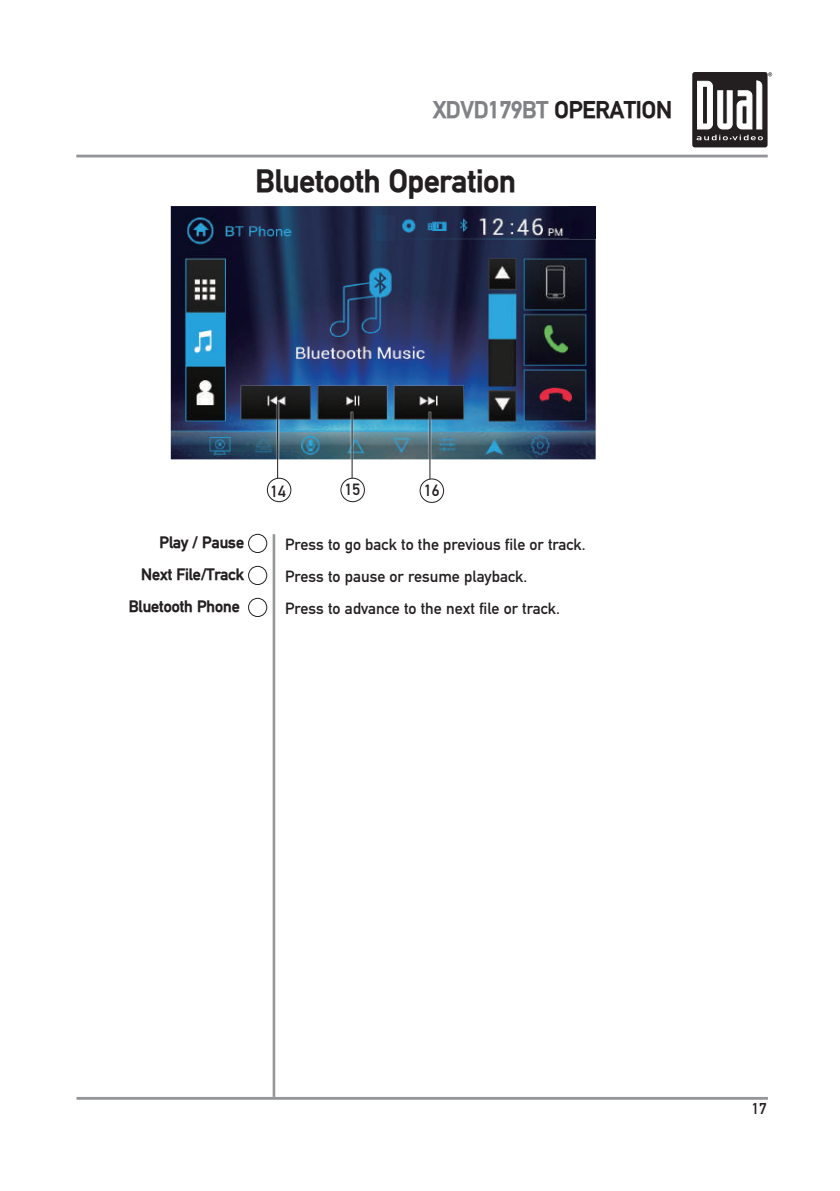
<style>
.page{position:relative;width:840px;height:1191px;background:#fff}
.page>*{position:absolute;margin:0;border:0;box-sizing:border-box;transform-origin:0 0}
.t1{font:700 31.2px "DIN Mittelschrift";color:#231f20}
.t2{font:700 23.4px "DIN Mittelschrift";color:#808285}
.t3{font:16px/32px "DIN Mittelschrift";color:#231f20}
.t4{font:700 16px/32px "DIN Mittelschrift";color:#231f20;text-align:right}
.t5{font:15.4px "DIN Mittelschrift";color:#231f20}
.s1{color:#231f20}
</style>
<div class="page">
<div style="left:692px;top:72px;width:75px;height:75px;background:#231f20;border-radius:3px"></div>
<svg style="left:696px;top:72px;width:75px;height:68px"></svg>
<hr style="left:76px;top:155px;width:691px;height:2px;background:#939598">
<hr style="left:76px;top:1097px;width:691px;height:2px;background:#939598">
<div style="left:248px;top:534px;width:19px;height:19px;border:1px solid #231f20;border-radius:50%"></div>
<div style="left:248px;top:566px;width:19px;height:19px;border:1px solid #231f20;border-radius:50%"></div>
<div style="left:248px;top:598px;width:19px;height:19px;border:1px solid #231f20;border-radius:50%"></div>
<hr style="left:272px;top:534px;width:3px;height:562px;background:#939598">
<img style="left:171px;top:206px;width:424px;height:253px">
<img style="left:376px;top:216px;width:18px;height:25px">
<img style="left:569px;top:206px;width:26px;height:32px">
<svg style="left:275px;top:399px;width:4px;height:80px"></svg>
<hr style="left:277px;top:401px;width:1px;height:91px;background:#231f20">
<div style="left:267px;top:478px;width:24px;height:24px;background:#fff;border-radius:50%"></div>
<div style="left:267px;top:478px;width:24px;height:24px;border:1px solid #231f20;border-radius:50%"></div>
<svg style="left:349px;top:411px;width:5px;height:67px"></svg>
<hr style="left:351px;top:413px;width:1px;height:79px;background:#231f20">
<div style="left:341px;top:478px;width:23px;height:24px;background:#fff;border-radius:50%"></div>
<div style="left:340px;top:478px;width:24px;height:24px;border:1px solid #231f20;border-radius:50%"></div>
<svg style="left:427px;top:411px;width:4px;height:69px"></svg>
<hr style="left:429px;top:413px;width:1px;height:79px;background:#231f20">
<div style="left:420px;top:479px;width:23px;height:23px;background:#fff;border-radius:50%"></div>
<div style="left:419px;top:479px;width:24px;height:23px;border:1px solid #231f20;border-radius:50%"></div>
<h2 class="t2" style="left:433px;top:99px;width:240px">XDVD179BT <span class="s1">OPERATION</span></h2>
<h1 class="t1" style="left:255px;top:166px;width:262px">Bluetooth Operation</h1>
<p class="t3" style="left:270px;top:475px;width:17px">14</p>
<p class="t3" style="left:345px;top:474px;width:17px">15</p>
<p class="t3" style="left:424px;top:474px;width:17px">16</p>
<p class="t4" style="left:129px;top:528px;width:117px">Play / Pause<br>Next File/Track<br>Bluetooth Phone</p>
<p class="t3" style="left:285px;top:528px;width:302px">Press to go back to the previous file or track.<br>Press to pause or resume playback.<br>Press to advance to the next file or track.</p>
<p class="t5" style="left:751px;top:1100px;width:16px">17</p>
</div>
